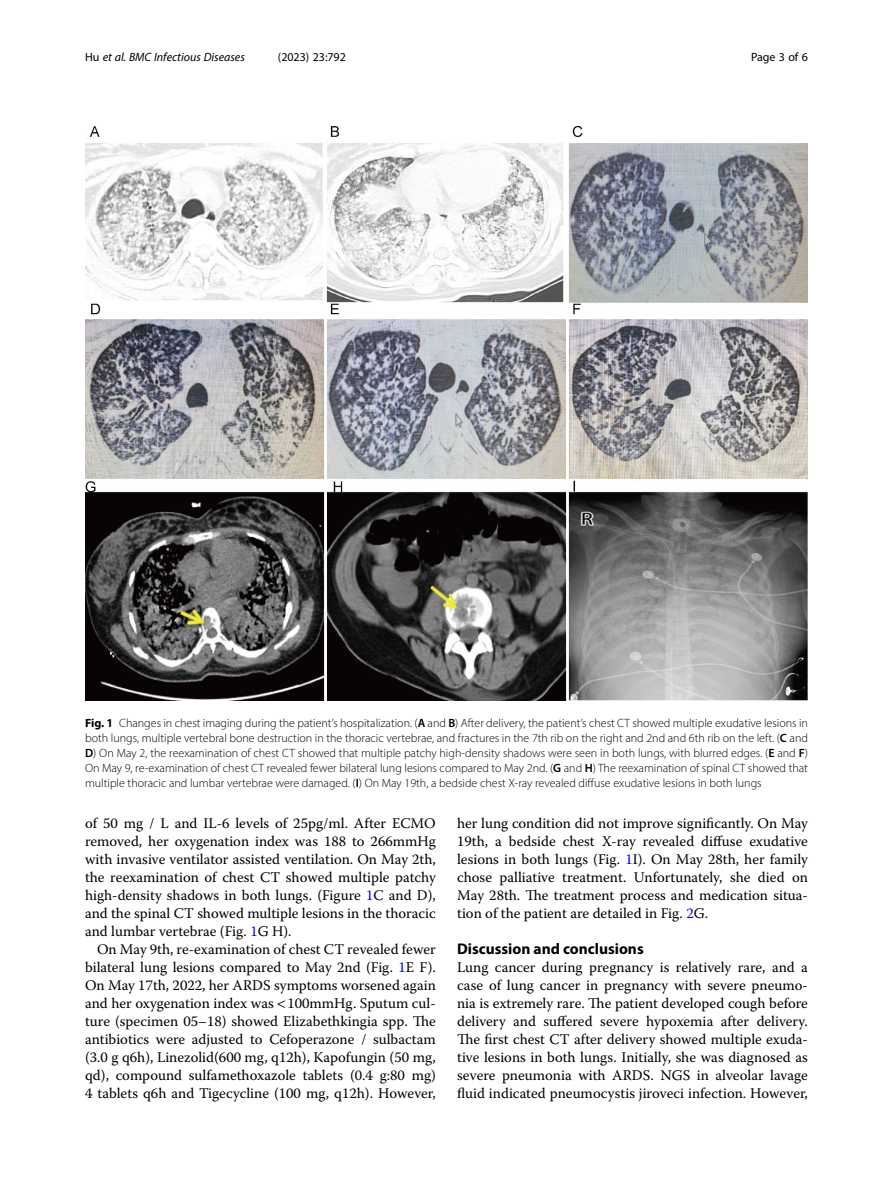
<style>
.page{position:relative;width:893px;height:1191px;background:#fff}
.page>*{position:absolute;margin:0;border:0;box-sizing:border-box;transform-origin:0 0}
.Head_1{font:700 15.45px "Myriad Pro";color:#000}
.Body_Text_Indent{font:14.7px/18px "Warnock Pro";color:#000;text-align:justify}
.Body_Text{font:14.7px/18px "Warnock Pro";color:#000;text-align:justify}
.Figure_Caption{font:300 12px/15px "Myriad Pro";color:#000;text-align:justify}
.t1{font:italic 12px "Myriad Pro";color:#000}
.t2{font:12px "Myriad Pro";color:#000}
.s1{font-style:normal}
.s2{font-weight:700}
.s3{font-weight:600}
.s4{color:#00f}
</style>
<div class="page">
<img style="left:85px;top:126px;width:723px;height:574px">
<p class="t1" style="left:85px;top:50px;width:161px"><span class="s1">Hu</span> et al. BMC Infectious Diseases</p>
<p class="t2" style="left:278px;top:50px;width:70px">(2023) 23:792</p>
<p class="t2" style="left:751px;top:50px;width:58px">Page 3 of 6</p>
<p class="Figure_Caption" style="left:85px;top:716px;width:724px"><span class="s2">Fig. 1</span> Changes in chest imaging during the patient’s hospitalization. (<span class="s3">A</span> and <span class="s3">B</span>) After delivery, the patient’s chest CT showed multiple exudative lesions in both lungs, multiple vertebral bone destruction in the thoracic vertebrae, and fractures in the 7th rib on the right and 2nd and 6th rib on the left. (<span class="s3">C</span> and <span class="s3">D</span>) On May 2, the reexamination of chest CT showed that multiple patchy high-density shadows were seen in both lungs, with blurred edges. (<span class="s3">E</span> and <span class="s3">F</span>)<br>On May 9, re-examination of chest CT revealed fewer bilateral lung lesions compared to May 2nd. (<span class="s3">G</span> and <span class="s3">H</span>) The reexamination of spinal CT showed that multiple thoracic and lumbar vertebrae were damaged. (<span class="s3">I</span>) On May 19th, a bedside chest X-ray revealed diffuse exudative lesions in both lungs</p>
<p class="Body_Text_Indent" style="left:85px;top:814px;width:352px">of 50 mg / L and IL-6 levels of 25pg/ml. After ECMO removed, her oxygenation index was 188 to 266mmHg with invasive ventilator assisted ventilation. On May 2th, the reexamination of chest CT showed multiple patchy high-density shadows in both lungs. (Figure <span class="s4">1</span>C and D), and the spinal CT showed multiple lesions in the thoracic and lumbar vertebrae (Fig. <span class="s4">1</span>G H).</p>
<p class="Body_Text_Indent" style="left:85px;top:940px;width:352px;text-indent:12px">On May 9th, re-examination of chest CT revealed fewer bilateral lung lesions compared to May 2nd (Fig. <span class="s4">1</span>E F).<br>On May 17th, 2022, her ARDS symptoms worsened again and her oxygenation index was 100mmHg. Sputum cul&shy;ture (specimen 05–18) showed Elizabethkingia spp. The antibiotics were adjusted to Cefoperazone / sulbactam (3.0 g q6h), Linezolid(600 mg, q12h), Kapofungin (50 mg, qd), compound sulfamethoxazole tablets (0.4 g:80 mg)<br>4 tablets q6h and Tigecycline (100 mg, q12h). However,</p>
<p class="Body_Text_Indent" style="left:457px;top:814px;width:352px">her lung condition did not improve significantly. On May 19th, a bedside chest X-ray revealed diffuse exudative lesions in both lungs (Fig. <span class="s4">1</span>I). On May 28th, her family chose palliative treatment. Unfortunately, she died on May 28th. The treatment process and medication situa&shy;tion of the patient are detailed in Fig. <span class="s4">2</span>G.</p>
<p class="Head_1" style="left:457px;top:939px;width:188px">Discussion and conclusions</p>
<p class="Body_Text" style="left:457px;top:958px;width:352px">Lung cancer during pregnancy is relatively rare, and a case of lung cancer in pregnancy with severe pneumo&shy;nia is extremely rare. The patient developed cough before delivery and suffered severe hypoxemia after delivery.<br>The first chest CT after delivery showed multiple exuda&shy;tive lesions in both lungs. Initially, she was diagnosed as severe pneumonia with ARDS. NGS in alveolar lavage fluid indicated pneumocystis jiroveci infection. However,</p>
</div>
